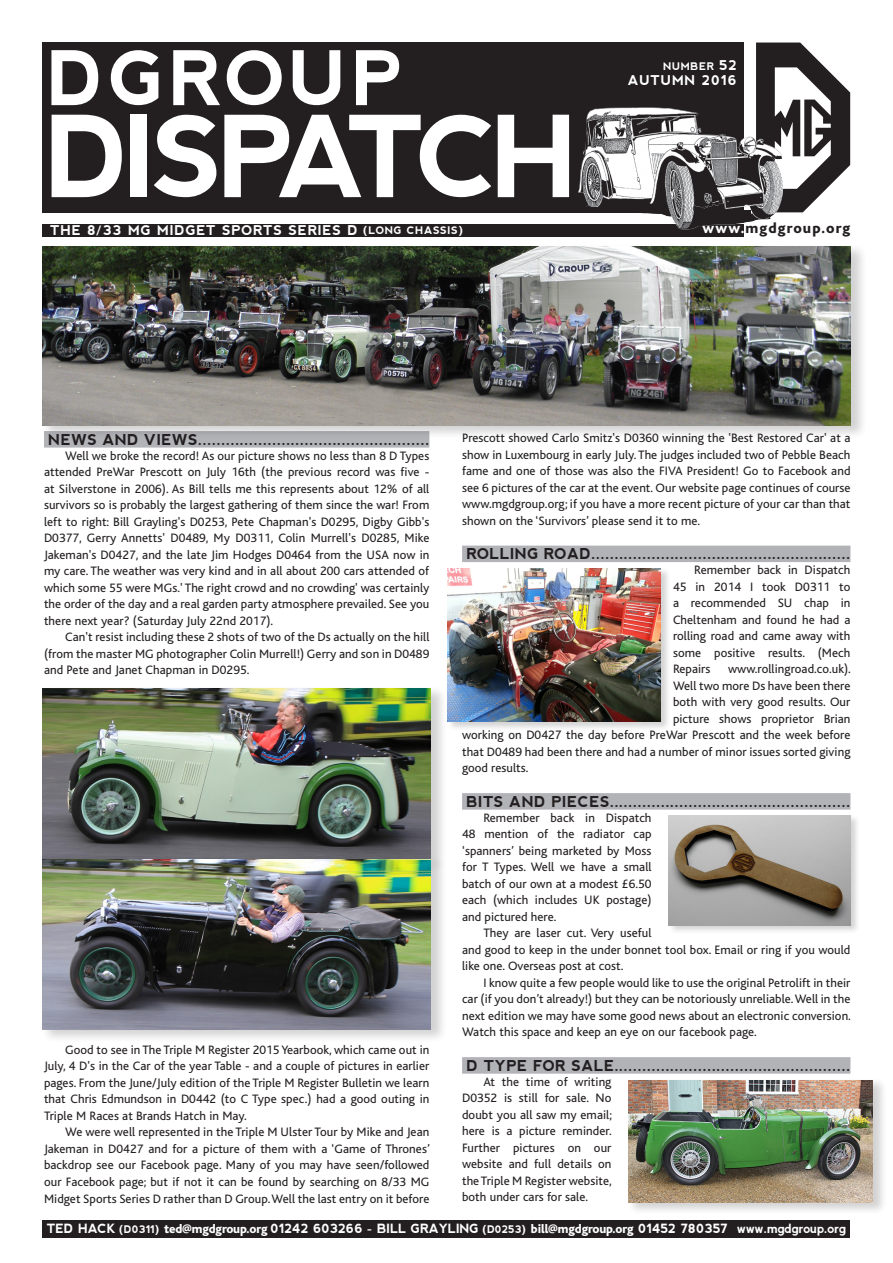
<style>
.page{position:relative;width:893px;height:1263px;background:#fff}
.page>*{position:absolute;margin:0;border:0;box-sizing:border-box;transform-origin:0 0}
.t1{font:700 112.5px "nevis";letter-spacing:-.08em;color:#fff}
.t2{font:700 75px "nevis";letter-spacing:.05em;color:#fff}
.line{font:700 15px "nevis";letter-spacing:.025em;color:#231f20}
.t3{font:800 15px "Bliss";letter-spacing:.075em;color:#231f20}
.t4{font:700 13.5px "nevis";letter-spacing:.05em;color:#fff}
.t5{font:12.75px/16.5px "Bliss";letter-spacing:.005em;color:#231f20;text-align:justify}
.t6{font:700 12.75px "nevis";letter-spacing:-.01em;color:#fff}
.t7{font:700 10.5px "nevis";letter-spacing:.05em;color:#fff}
.s1{font-size:13.5px}
.s2{font-size:10.5px}
.s3{color:#fff}
.s4{font-family:"Bliss";font-weight:800}
</style>
<div class="page">
<div style="left:44px;top:431px;width:385px;height:17px;background:#b2b3b7"></div>
<div style="left:462px;top:546px;width:388px;height:16px;background:#b2b3b7"></div>
<div style="left:462px;top:793px;width:388px;height:17px;background:#b2b3b7"></div>
<div style="left:462px;top:1057px;width:388px;height:17px;background:#b2b3b7"></div>
<div style="left:42px;top:243px;width:825px;height:196px;background:#231f20;opacity:.2"></div>
<img style="left:43px;top:246px;width:807px;height:179px">
<div style="left:43px;top:43px;width:701px;height:170px;background:#231f20"></div>
<div style="left:43px;top:224px;width:701px;height:13px;background:#231f20"></div>
<div style="left:43px;top:1220px;width:807px;height:17px;background:#231f20"></div>
<svg style="left:756px;top:43px;width:94px;height:169px"></svg>
<img style="left:578px;top:104px;width:212px;height:126px">
<div style="left:586px;top:207px;width:79px;height:6px;background:#231f20"></div>
<div style="left:695px;top:210px;width:56px;height:8px;background:#231f20"></div>
<div style="left:447px;top:567px;width:224px;height:164px;background:#231f20;opacity:.2"></div>
<img style="left:447px;top:568px;width:213px;height:154px">
<div style="left:628px;top:1077px;width:259px;height:138px;background:#231f20;opacity:.2"></div>
<img style="left:628px;top:1080px;width:244px;height:122px">
<div style="left:42px;top:686px;width:405px;height:187px;background:#231f20;opacity:.2"></div>
<img style="left:43px;top:689px;width:388px;height:167px">
<div style="left:42px;top:856px;width:405px;height:187px;background:#231f20;opacity:.2"></div>
<img style="left:43px;top:859px;width:388px;height:170px">
<div style="left:668px;top:814px;width:193px;height:120px;background:#231f20;opacity:.2"></div>
<img style="left:669px;top:816px;width:181px;height:109px">
<p class="t2" style="left:47px;top:36px;width:357px">DGROUP</p>
<p class="t7" style="left:663px;top:60px;width:75px">NUMBER <span class="s1">52</span></p>
<p class="t4" style="left:628px;top:72px;width:111px">AUTUMN 2016</p>
<p class="t1" style="left:45px;top:93px;width:537px">DISPATCH</p>
<p class="t4" style="left:50px;top:222px;width:415px">THE 8/33 MG MIDGET SPORTS SERIES D <span class="s2">(LONG CHASSIS)</span></p>
<p class="t3" style="left:703px;top:220px;width:149px"><span class="s3">www.</span>mgdgroup.org</p>
<p class="line" style="left:48px;top:431px;width:383px">NEWS AND VIEWS..................................................</p>
<p class="t5" style="left:44px;top:448px;width:387px;text-indent:21px">Well we broke the record! As our picture shows no less than 8 D Types attended PreWar Prescott on July 16th (the previous record was five - at Silverstone in 2006). As Bill tells me this represents about 12% of all survivors so is probably the largest gathering of them since the war! From left to right: Bill Grayling's D0253, Pete Chapman's D0295, Digby Gibb's D0377, Gerry Annetts' D0489, My D0311, Colin Murrell's D0285, Mike Jakeman's D0427, and the late Jim Hodges D0464 from the USA now in my care. The weather was very kind and in all about 200 cars attended of which some 55 were MGs.' The right crowd and no crowding' was certainly the order of the day and a real garden party atmosphere prevailed. See you there next year? (Saturday July 22nd 2017).</p>
<p class="t5" style="left:44px;top:629px;width:387px;text-indent:21px">Can't resist including these 2 shots of two of the Ds actually on the hill (from the master MG photographer Colin Murrell!) Gerry and son in D0489 and Pete and Janet Chapman in D0295.</p>
<p class="t5" style="left:44px;top:1042px;width:387px;text-indent:21px">Good to see in The Triple M Register 2015 Yearbook, which came out in July, 4 D's in the Car of the year Table - and a couple of pictures in earlier pages. From the June/July edition of the Triple M Register Bulletin we learn that Chris Edmundson in D0442 (to C Type spec.) had a good outing in Triple M Races at Brands Hatch in May.</p>
<p class="t5" style="left:44px;top:1124px;width:387px;text-indent:21px">We were well represented in the Triple M Ulster Tour by Mike and Jean Jakeman in D0427 and for a picture of them with a ‘Game of Thrones’ backdrop see our Facebook page. Many of you may have seen/followed our Facebook page; but if not it can be found by searching on 8/33 MG Midget Sports Series D rather than D Group. Well the last entry on it before</p>
<p class="t5" style="left:462px;top:430px;width:390px">Prescott showed Carlo Smitz's D0360 winning the 'Best Restored Car' at a show in Luxembourg in early July. The judges included two of Pebble Beach fame and one of those was also the FIVA President! Go to Facebook and see 6 pictures of the car at the event. Our website page continues of course www.mgdgroup.org; if you have a more recent picture of your car than that shown on the ‘Survivors’ please send it to me.</p>
<p class="line" style="left:466px;top:545px;width:386px">ROLLING ROAD........................................................</p>
<p class="t5" style="left:673px;top:562px;width:179px;text-indent:21px">Remember back in Dispatch 45 in 2014 I took D0311 to a recommended SU chap in Cheltenham and found he had a rolling road and came away with some positive results. (Mech Repairs</p>
<p class="t5" style="left:728px;top:661px;width:124px">www.rollingroad.co.uk).</p>
<p class="t5" style="left:673px;top:678px;width:179px">Well two more Ds have been there</p>
<p class="t5" style="left:673px;top:694px;width:179px">both with very good results. Our</p>
<p class="t5" style="left:673px;top:711px;width:179px">picture shows proprietor Brian</p>
<p class="t5" style="left:462px;top:727px;width:390px">working on D0427 the day before PreWar Prescott and the week before</p>
<p class="t5" style="left:462px;top:744px;width:390px">that D0489 had been there and had a number of minor issues sorted giving</p>
<p class="t5" style="left:462px;top:760px;width:68px">good results.</p>
<p class="line" style="left:466px;top:793px;width:386px">BITS AND PIECES....................................................</p>
<p class="t5" style="left:462px;top:810px;width:191px;text-indent:21px">Remember back in Dispatch 48 mention of the radiator cap ‘spanners’ being marketed by Moss for T Types. Well we have a small batch of our own at a modest £6.50 each (which includes UK postage) and pictured here.</p>
<p class="t5" style="left:462px;top:925px;width:390px;text-align:left;text-indent:21px">They are laser cut. Very useful<br>and good to keep in the under bonnet tool box. Email or ring if you would like one. Overseas post at cost.</p>
<p class="t5" style="left:462px;top:975px;width:390px;text-indent:21px">I know quite a few people would like to use the original Petrolift in their car (if you don’t already!) but they can be notoriously unreliable. Well in the next edition we may have some good news about an electronic conversion.<br>Watch this space and keep an eye on our facebook page.</p>
<p class="line" style="left:466px;top:1057px;width:386px">D TYPE FOR SALE...................................................</p>
<p class="t5" style="left:462px;top:1074px;width:151px;text-indent:21px">At the time of writing D0352 is still for sale. No doubt you all saw my email; here is a picture reminder.<br>Further pictures on our website and full details on the Triple M Register website, both under cars for sale.</p>
<p class="t6" style="left:47px;top:1221px;width:801px">TED HACK <span class="s2">(D0311)</span> <span class="s4">ted@mgdgroup.org</span> 01242 603266 - BILL GRAYLING <span class="s2">(D0253)</span> <span class="s4">bill@mgdgroup.org</span> 01452 780357 www.mgdgroup.org</p>
</div>
